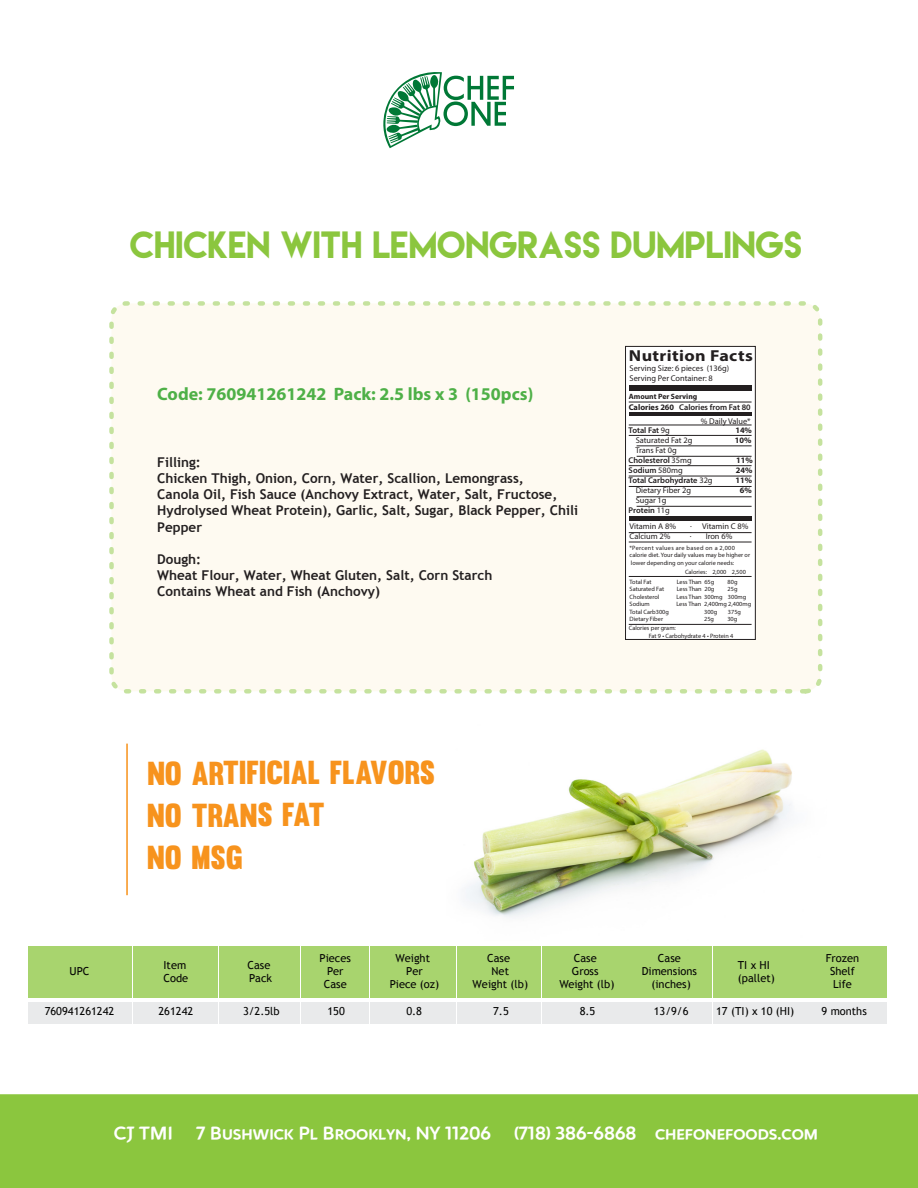
<style>
.page{position:relative;width:918px;height:1188px;background:#fff}
.page>*{position:absolute;margin:0;border:0;box-sizing:border-box;transform-origin:0 0}
.t1{font:33.75px "Lemon Milk";color:#8bc63e}
.t2{font:32.55px/42.3px "Muro";letter-spacing:-.005em;color:#f7931d}
.t3{font:700 18px "Myriad Pro";color:#4eb047}
.t4{font:700 15.9px "Myriad Pro";letter-spacing:.02em;color:#231f20;scale:1.13 1}
.t5{font:14.4px "CJB";color:#fff}
.t6{font:700 13.5px/16.2px "Trebuchet MS";color:#231f20}
.t7{font:11.1px/13.4px "Trebuchet MS";color:#050504;text-align:center}
.t8{font:8.4px/10.1px "Myriad Pro";color:#231f20}
.t9{font:600 8.4px "Myriad Pro";color:#231f20}
.t10{font:700 8.4px "Myriad Pro";color:#231f20}
.t11{font:700 7.65px "Myriad Pro";color:#231f20}
.t12{font:6.3px/7.5px "Myriad Pro";color:#231f20}
.s1{font-weight:400}
.s2{font-weight:600}
.s3{font-weight:700}
</style>
<div class="page">
<div style="left:0;top:1094px;width:918px;height:94px;background:#8bc63e"></div>
<img style="left:466px;top:749px;width:326px;height:168px">
<div style="left:28px;top:946px;width:104px;height:52px;background:#a8d46e"></div>
<div style="left:28px;top:1002px;width:104px;height:22px;background:#e6e8e9"></div>
<div style="left:133px;top:946px;width:85px;height:52px;background:#a8d46e"></div>
<div style="left:133px;top:1002px;width:85px;height:22px;background:#e6e8e9"></div>
<div style="left:219px;top:946px;width:80px;height:52px;background:#a8d46e"></div>
<div style="left:219px;top:1002px;width:80px;height:22px;background:#e6e8e9"></div>
<div style="left:301px;top:946px;width:68px;height:52px;background:#a8d46e"></div>
<div style="left:301px;top:1002px;width:68px;height:22px;background:#e6e8e9"></div>
<div style="left:370px;top:946px;width:86px;height:52px;background:#a8d46e"></div>
<div style="left:370px;top:1002px;width:86px;height:22px;background:#e6e8e9"></div>
<div style="left:457px;top:946px;width:84px;height:52px;background:#a8d46e"></div>
<div style="left:457px;top:1002px;width:84px;height:22px;background:#e6e8e9"></div>
<div style="left:542px;top:946px;width:84px;height:52px;background:#a8d46e"></div>
<div style="left:542px;top:1002px;width:84px;height:22px;background:#e6e8e9"></div>
<div style="left:627px;top:946px;width:85px;height:52px;background:#a8d46e"></div>
<div style="left:627px;top:1002px;width:85px;height:22px;background:#e6e8e9"></div>
<div style="left:713px;top:946px;width:86px;height:52px;background:#a8d46e"></div>
<div style="left:713px;top:1002px;width:86px;height:22px;background:#e6e8e9"></div>
<div style="left:801px;top:946px;width:86px;height:52px;background:#a8d46e"></div>
<div style="left:801px;top:1002px;width:86px;height:22px;background:#e6e8e9"></div>
<div style="left:112px;top:303px;width:708px;height:388px;background:#fefaf1;border-radius:15px"></div>
<div style="left:109px;top:301px;width:713px;height:393px;border:4px dashed #8bc63e;border-radius:15px"></div>
<svg style="left:383px;top:72px;width:131px;height:76px"></svg>
<hr style="left:126px;top:744px;width:2px;height:151px;background:#f7931d">
<div style="left:625px;top:346px;width:131px;height:294px;background:#fff;border:1px solid #231f20"></div>
<div style="left:630px;top:385px;width:122px;height:6px;background:#231f20"></div>
<div style="left:630px;top:516px;width:122px;height:5px;background:#231f20"></div>
<hr style="left:629px;top:412px;width:123px;height:3px;background:#231f20">
<hr style="left:629px;top:402px;width:123px;height:1px;background:#231f20">
<hr style="left:629px;top:425px;width:123px;height:1px;background:#231f20">
<hr style="left:629px;top:435px;width:123px;height:1px;background:#231f20">
<hr style="left:637px;top:446px;width:115px;height:1px;background:#231f20">
<hr style="left:629px;top:465px;width:123px;height:1px;background:#231f20">
<hr style="left:629px;top:476px;width:123px;height:1px;background:#231f20">
<hr style="left:629px;top:486px;width:123px;height:1px;background:#231f20">
<hr style="left:637px;top:497px;width:115px;height:1px;background:#231f20">
<hr style="left:637px;top:506px;width:115px;height:1px;background:#231f20">
<hr style="left:629px;top:532px;width:123px;height:1px;background:#231f20">
<hr style="left:629px;top:542px;width:123px;height:1px;background:#231f20">
<hr style="left:629px;top:576px;width:123px;height:1px;background:#231f20">
<hr style="left:629px;top:624px;width:123px;height:1px;background:#231f20">
<hr style="left:637px;top:456px;width:115px;height:1px;background:#231f20">
<svg style="left:115px;top:1127px;width:20px;height:16px"></svg>
<h1 class="t1" style="left:130px;top:222px;width:674px">CHICKEN WITH LEMONGRASS DUMPLINGS</h1>
<h3 class="t3" style="left:157px;top:382px;width:378px">Code: 760941261242 Pack: 2.5 lbs x 3 (150pcs)</h3>
<h3 class="t6" style="left:157px;top:454px;width:422px">Filling:<br>Chicken Thigh, Onion, Corn, Water, Scallion, Lemongrass,<br>Canola Oil, Fish Sauce (Anchovy Extract, Water, Salt, Fructose, Hydrolysed Wheat Protein), Garlic, Salt, Sugar, Black Pepper, Chili Pepper</h3>
<h3 class="t6" style="left:157px;top:551px;width:337px">Dough:<br>Wheat Flour, Water, Wheat Gluten, Salt, Corn Starch<br>Contains Wheat and Fish (Anchovy)</h3>
<h3 class="t4" style="left:629px;top:345px;width:111px">Nutrition Facts</h3>
<h3 class="t8" style="left:630px;top:363px;width:101px">Serving Size: 6 pieces (136g)<br>Serving Per Container: 8</h3>
<p class="t11" style="left:629px;top:391px;width:70px">Amount Per Serving</p>
<h3 class="t9" style="left:629px;top:425px;width:43px">Total Fat <span class="s1">9g</span></h3>
<h3 class="t10" style="left:735px;top:425px;width:18px">14%</h3>
<h3 class="t8" style="left:636px;top:435px;width:58px">Saturated Fat 2g</h3>
<h3 class="t10" style="left:735px;top:435px;width:18px">10%</h3>
<h3 class="t8" style="left:629px;top:445px;width:65px;text-indent:7px">Trans Fat 0g<br><span class="s2">Cholesterol</span> 35mg</h3>
<h3 class="t10" style="left:736px;top:455px;width:18px">11%</h3>
<h3 class="t9" style="left:629px;top:465px;width:56px">Sodium <span class="s1">580mg</span></h3>
<h3 class="t10" style="left:736px;top:465px;width:18px">24%</h3>
<h3 class="t9" style="left:629px;top:475px;width:85px">Total Carbohydrate <span class="s1">32g</span></h3>
<h3 class="t10" style="left:736px;top:475px;width:18px">11%</h3>
<h3 class="t8" style="left:636px;top:485px;width:57px">Dietary Fiber 2g</h3>
<h3 class="t10" style="left:740px;top:485px;width:13px">6%</h3>
<h3 class="t8" style="left:629px;top:495px;width:43px;text-align:center">Sugar 1g<br><span class="s2">Protein</span> 11g</h3>
<h3 class="t8" style="left:630px;top:521px;width:48px">Vitamin A 8%</h3>
<h3 class="t8" style="left:690px;top:521px;width:60px">. Vitamin C 8%</h3>
<h3 class="t8" style="left:630px;top:531px;width:42px">Calcium 2%</h3>
<h3 class="t8" style="left:690px;top:529px;width:3px">.</h3>
<h3 class="t8" style="left:706px;top:531px;width:28px">Iron 6%</h3>
<h3 class="t9" style="left:629px;top:402px;width:123px"><span class="s3">Calories 260</span> Calories from Fat 80</h3>
<h3 class="t8" style="left:701px;top:416px;width:51px">% Daily Value*</h3>
<p class="t12" style="left:630px;top:544px;width:122px">*Percent values are based on a 2,000 calorie diet. Your daily values may be higher or lower depending on your calorie needs:</p>
<p class="t12" style="left:685px;top:568px;width:62px">Calories: 2,000 2,500</p>
<p class="t12" style="left:630px;top:578px;width:23px">Total Fat</p>
<p class="t12" style="left:677px;top:578px;width:39px">Less Than 65g</p>
<p class="t12" style="left:728px;top:578px;width:11px">80g</p>
<p class="t12" style="left:630px;top:585px;width:36px">Saturated Fat</p>
<p class="t12" style="left:677px;top:585px;width:39px">Less Than 20g</p>
<p class="t12" style="left:728px;top:585px;width:11px">25g</p>
<p class="t12" style="left:630px;top:593px;width:31px">Cholesterol</p>
<p class="t12" style="left:677px;top:593px;width:71px">Less Than 300mg 300mg</p>
<p class="t12" style="left:630px;top:600px;width:22px">Sodium</p>
<p class="t12" style="left:676px;top:600px;width:76px">Less Than 2,400mg 2,400mg</p>
<p class="t12" style="left:630px;top:608px;width:41px">Total Carb300g</p>
<p class="t12" style="left:704px;top:608px;width:15px">300g</p>
<p class="t12" style="left:728px;top:608px;width:15px">375g</p>
<p class="t12" style="left:630px;top:615px;width:35px">Dietary Fiber</p>
<p class="t12" style="left:704px;top:615px;width:11px">25g</p>
<p class="t12" style="left:727px;top:615px;width:11px">30g</p>
<p class="t12" style="left:649px;top:624px;width:86px;text-indent:-20px">Calories per gram:<br>Fat 9 • Carbohydrate 4 • Protein 4</p>
<h2 class="t2" style="left:147px;top:751px;width:289px">NO ARTIFICIAL FLAVORS<br>NO TRANS FAT<br>NO MSG</h2>
<h3 class="t7" style="left:70px;top:965px;width:21px">UPC</h3>
<h3 class="t7" style="left:164px;top:958px;width:26px;text-align:left">Item<br>Code</h3>
<h3 class="t7" style="left:247px;top:958px;width:26px;text-align:left">Case<br>Pack</h3>
<h3 class="t7" style="left:390px;top:951px;width:51px">Weight<br>Per<br>Piece (oz)</h3>
<h3 class="t7" style="left:473px;top:951px;width:57px">Case<br>Net<br>Weight (lb)</h3>
<h3 class="t7" style="left:559px;top:951px;width:57px">Case<br>Gross<br>Weight (lb)</h3>
<h3 class="t7" style="left:642px;top:951px;width:57px">Case<br>Dimensions (inches)</h3>
<h3 class="t7" style="left:738px;top:958px;width:39px;text-align:left">TI x HI (pallet)</h3>
<h3 class="t7" style="left:45px;top:1005px;width:71px">760941261242</h3>
<h3 class="t7" style="left:159px;top:1005px;width:36px">261242</h3>
<h3 class="t7" style="left:243px;top:1005px;width:38px">3/2.5lb</h3>
<h3 class="t7" style="left:327px;top:1005px;width:19px">150</h3>
<h3 class="t7" style="left:406px;top:1005px;width:17px">0.8</h3>
<h3 class="t7" style="left:493px;top:1005px;width:17px">7.5</h3>
<h3 class="t7" style="left:580px;top:1005px;width:17px">8.5</h3>
<h3 class="t7" style="left:654px;top:1005px;width:36px">13/9/6</h3>
<h3 class="t7" style="left:716px;top:1005px;width:80px">17 (TI) x 10 (HI)</h3>
<h3 class="t7" style="left:320px;top:951px;width:33px">Pieces<br>Per<br>Case</h3>
<h3 class="t7" style="left:826px;top:951px;width:35px">Frozen<br>Shelf<br>Life</h3>
<h3 class="t7" style="left:822px;top:1005px;width:47px">9 months</h3>
<h3 class="t5" style="left:139px;top:1123px;width:36px">TMI</h3>
<h3 class="t5" style="left:196px;top:1123px;width:296px">7 Bushwick Pl Brooklyn, NY 11206</h3>
<h3 class="t5" style="left:514px;top:1123px;width:124px">(718) 386-6868</h3>
<h3 class="t5" style="left:655px;top:1123px;width:165px">chefonefoods.com</h3>
</div>
